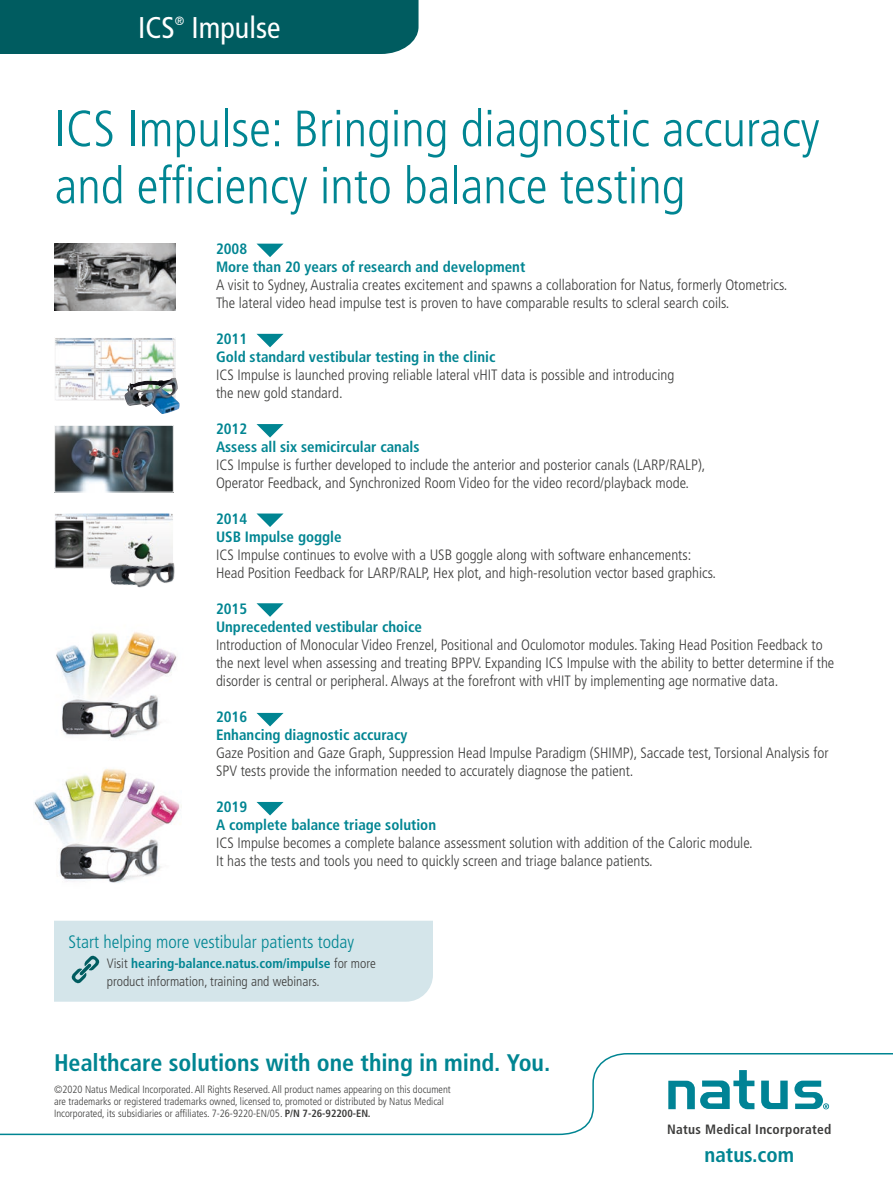
<style>
.page{position:relative;width:893px;height:1188px;background:#fff}
.page>*{position:absolute;margin:0;border:0;box-sizing:border-box;transform-origin:0 0}
.t1{font:300 condensed 51px/57px "Frutiger LT Std";color:#008592}
.t2{font:condensed 30px "Frutiger LT Std";color:#fff}
.t3{font:700 condensed 24px "Frutiger LT Std";color:#008592}
.t4{font:700 condensed 21px "Frutiger LT Std";color:#008592}
.t5{font:300 condensed 18px "Frutiger LT Std";color:#008592}
.t6{font:300 condensed 15px/18px "Frutiger LT Std";color:#3d3d3c}
.t7{font:700 condensed 15px/18px "Frutiger LT Std";color:#008592}
.t8{font:300 condensed 13.5px/18px "Frutiger LT Std";color:#3d3d3c}
.t9{font:700 condensed 13.5px "Frutiger LT Std";letter-spacing:.02em;color:#3d3d3c}
.t10{font:condensed 12px "Frutiger LT Std";color:#fff}
.t11{font:300 condensed 10.5px/12px "Frutiger LT Std";color:#3d3d3c}
.s1{font-weight:700;color:#008592}
.s2{font-weight:700}
</style>
<div class="page">
<div style="left:0;top:0;width:418px;height:54px;background:#005c60"></div>
<svg style="left:0;top:1053px;width:893px;height:83px"></svg>
<img style="left:55px;top:243px;width:120px;height:67px">
<img style="left:57px;top:340px;width:116px;height:59px">
<div style="left:55px;top:338px;width:120px;height:63px;border:1px solid #fff"></div>
<img style="left:124px;top:378px;width:56px;height:36px">
<img style="left:57px;top:427px;width:114px;height:63px">
<div style="left:55px;top:425px;width:118px;height:67px;border:1px solid #fff"></div>
<img style="left:57px;top:515px;width:115px;height:51px">
<div style="left:55px;top:513px;width:119px;height:55px;border:1px solid #fff"></div>
<img style="left:99px;top:546px;width:76px;height:42px">
<img style="left:56px;top:632px;width:121px;height:107px">
<svg style="left:256px;top:603px;width:28px;height:14px"></svg>
<svg style="left:256px;top:713px;width:28px;height:13px"></svg>
<svg style="left:257px;top:514px;width:26px;height:13px"></svg>
<svg style="left:256px;top:424px;width:28px;height:14px"></svg>
<svg style="left:256px;top:334px;width:28px;height:13px"></svg>
<svg style="left:257px;top:244px;width:26px;height:13px"></svg>
<img style="left:34px;top:768px;width:148px;height:115px">
<svg style="left:256px;top:802px;width:28px;height:13px"></svg>
<div style="left:54px;top:921px;width:379px;height:81px;background:#d4e5ea"></div>
<h2 class="t2" style="left:138px;top:10px;width:38px">ICS</h2>
<p class="t10" style="left:175px;top:14px;width:11px">®</p>
<h2 class="t2" style="left:192px;top:10px;width:90px">Impulse</h2>
<h1 class="t1" style="left:55px;top:101px;width:766px">ICS Impulse: Bringing diagnostic accuracy and efficiency into balance testing</h1>
<p class="t7" style="left:216px;top:240px;width:311px">2008<br>More than 20 years of research and development</p>
<p class="t6" style="left:216px;top:276px;width:573px">A visit to Sydney, Australia creates excitement and spawns a collaboration for Natus, formerly Otometrics.<br>The lateral video head impulse test is proven to have comparable results to scleral search coils.</p>
<p class="t7" style="left:216px;top:330px;width:281px">2011<br>Gold standard vestibular testing in the clinic</p>
<p class="t6" style="left:216px;top:366px;width:460px">ICS Impulse is launched proving reliable lateral vHIT data is possible and introducing the new gold standard.</p>
<p class="t7" style="left:216px;top:420px;width:205px">2012<br>Assess all six semicircular canals</p>
<p class="t6" style="left:216px;top:456px;width:491px">ICS Impulse is further developed to include the anterior and posterior canals (LARP/RALP),<br>Operator Feedback, and Synchronized Room Video for the video record/playback mode.</p>
<p class="t7" style="left:216px;top:510px;width:127px">2014<br>USB Impulse goggle</p>
<p class="t6" style="left:216px;top:546px;width:502px">ICS Impulse continues to evolve with a USB goggle along with software enhancements:<br>Head Position Feedback for LARP/RALP, Hex plot, and high-resolution vector based graphics.</p>
<p class="t7" style="left:216px;top:600px;width:208px">2015<br>Unprecedented vestibular choice</p>
<p class="t6" style="left:216px;top:636px;width:620px">Introduction of Monocular Video Frenzel, Positional and Oculomotor modules. Taking Head Position Feedback to the next level when assessing and treating BPPV. Expanding ICS Impulse with the ability to better determine if the disorder is central or peripheral. Always at the forefront with vHIT by implementing age normative data.</p>
<p class="t7" style="left:216px;top:708px;width:193px">2016<br>Enhancing diagnostic accuracy</p>
<p class="t6" style="left:216px;top:744px;width:614px">Gaze Position and Gaze Graph, Suppression Head Impulse Paradigm (SHIMP), Saccade test, Torsional Analysis for<br>SPV tests provide the information needed to accurately diagnose the patient.</p>
<p class="t7" style="left:216px;top:798px;width:222px">2019<br>A complete balance triage solution</p>
<p class="t6" style="left:216px;top:834px;width:538px">ICS Impulse becomes a complete balance assessment solution with addition of the Caloric module.<br>It has the tests and tools you need to quickly screen and triage balance patients.</p>
<p class="t5" style="left:69px;top:932px;width:287px">Start helping more vestibular patients today</p>
<p class="t8" style="left:107px;top:954px;width:271px">Visit <span class="s1">hearing-balance.natus.com/impulse</span> for more product information, training and webinars.</p>
<h3 class="t3" style="left:54px;top:1048px;width:498px">Healthcare solutions with one thing in mind. You.</h3>
<p class="t11" style="left:54px;top:1084px;width:398px">©2020 Natus Medical Incorporated. All Rights Reserved. All product names appearing on this document are trademarks or registered trademarks owned, licensed to, promoted or distributed by Natus Medical<br>Incorporated, its subsidiaries or affiliates. 7-26-9220-EN/05. <span class="s2">P/N 7-26-92200-EN.</span></p>
<p class="t9" style="left:667px;top:1121px;width:166px">Natus Medical Incorporated</p>
<h3 class="t4" style="left:705px;top:1142px;width:91px">natus.com</h3>
</div>
